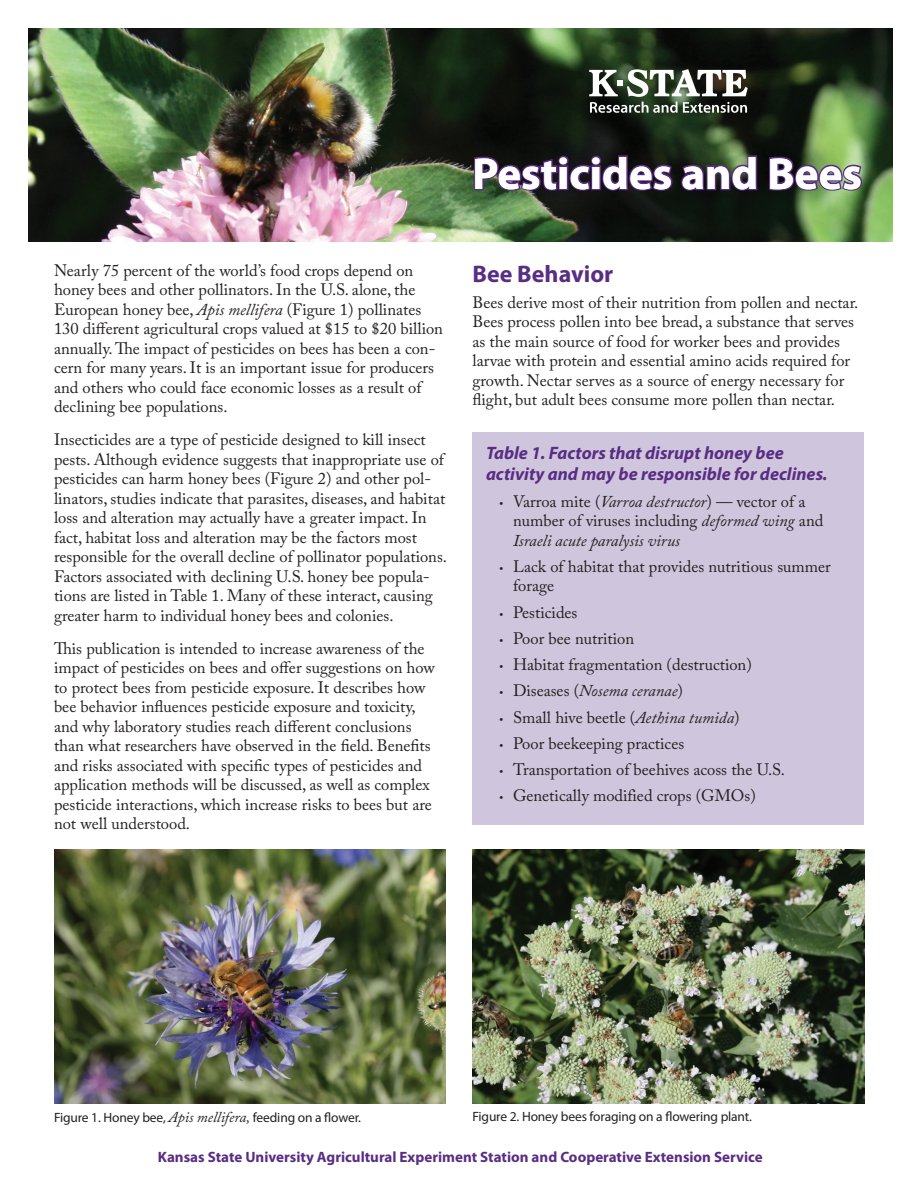
<style>
.page{position:relative;width:918px;height:1188px;background:#fff}
.page>*{position:absolute;margin:0;border:0;box-sizing:border-box;transform-origin:0 0}
.t1{font:700 45px "Myriad Pro";color:#fff}
.t2{font:700 24px "Myriad Pro";color:#592d83}
.t3{font:italic 700 18px/21px "Myriad Pro";color:#592d83}
.t4{font:16.5px/19.5px "Adobe Caslon Pro";color:#231f20}
.t5{font:italic 16.5px/19.5px "Adobe Caslon Pro";color:#231f20}
.t6{font:700 15px "Myriad Pro";color:#592d83}
.t7{font:13.5px "Myriad Pro";letter-spacing:-.01em;color:#231f20}
.s1{font-style:italic}
.s2{font-family:"Myriad Pro";font-style:normal;font-size:13.5px}
.s3{font-style:normal}
.s4{font-family:"Myriad Pro";font-size:13.5px}
.s5{font-family:"Adobe Caslon Pro";font-style:italic;font-size:15px}
</style>
<div class="page">
<div style="left:472px;top:432px;width:392px;height:393px;background:#cfc6dd"></div>
<img style="left:28px;top:28px;width:864px;height:214px">
<svg style="left:472px;top:154px;width:202px;height:39px;background:#312340"></svg>
<svg style="left:680px;top:154px;width:79px;height:38px;background:#3a3346"></svg>
<svg style="left:767px;top:154px;width:97px;height:38px;background:#59585e"></svg>
<svg style="left:589px;top:69px;width:159px;height:44px"></svg>
<img style="left:54px;top:849px;width:392px;height:255px">
<img style="left:472px;top:849px;width:392px;height:255px">
<h1 class="t1" style="left:472px;top:144px;width:391px">Pesticides and Bees</h1>
<p class="t4" style="left:54px;top:260px;width:391px">Nearly 75 percent of the world’s food crops depend on honey bees and other pollinators. In the U.S. alone, the European honey bee, <span class="s1">Apis mellifera</span> (Figure 1) pollinates 130 different agricultural crops valued at $15 to $20 billion annually. The impact of pesticides on bees has been a con&shy;cern for many years. It is an important issue for producers and others who could face economic losses as a result of declining bee populations.</p>
<p class="t4" style="left:54px;top:430px;width:395px">Insecticides are a type of pesticide designed to kill insect pests. Although evidence suggests that inappropriate use of pesticides can harm honey bees (Figure 2) and other pol&shy;linators, studies indicate that parasites, diseases, and habitat loss and alteration may actually have a greater impact. In fact, habitat loss and alteration may be the factors most responsible for the overall decline of pollinator populations.<br>Factors associated with declining U.S. honey bee popula&shy;tions are listed in Table 1. Many of these interact, causing greater harm to individual honey bees and colonies.</p>
<p class="t4" style="left:54px;top:638px;width:382px">This publication is intended to increase awareness of the impact of pesticides on bees and offer suggestions on how to protect bees from pesticide exposure. It describes how bee behavior influences pesticide exposure and toxicity, and why laboratory studies reach different conclusions than what researchers have observed in the field. Benefits and risks associated with specific types of pesticides and application methods will be discussed, as well as complex pesticide interactions, which increase risks to bees but are not well understood.</p>
<h2 class="t2" style="left:472px;top:258px;width:142px">Bee Behavior</h2>
<p class="t4" style="left:472px;top:292px;width:387px">Bees derive most of their nutrition from pollen and nectar.<br>Bees process pollen into bee bread, a substance that serves as the main source of food for worker bees and provides larvae with protein and essential amino acids required for growth. Nectar serves as a source of energy necessary for flight, but adult bees consume more pollen than nectar.</p>
<p class="t3" style="left:486px;top:442px;width:343px">Table 1. Factors that disrupt honey bee activity and may be responsible for declines.</p>
<p class="t5" style="left:513px;top:491px;width:312px;text-indent:-14px"><span class="s2">•</span> <span class="s3">Varroa mite (</span>Varroa destructor<span class="s3">) — vector of a number of viruses including</span> deformed wing <span class="s3">and<br></span>Israeli acute paralysis virus</p>
<p class="t4" style="left:513px;top:556px;width:319px;text-indent:-14px"><span class="s4">•</span> Lack of habitat that provides nutritious summer forage</p>
<p class="t4" style="left:500px;top:602px;width:80px"><span class="s4">•</span> Pesticides</p>
<p class="t4" style="left:500px;top:628px;width:136px"><span class="s4">•</span> Poor bee nutrition</p>
<p class="t4" style="left:500px;top:655px;width:254px"><span class="s4">•</span> Habitat fragmentation (destruction)</p>
<p class="t5" style="left:500px;top:681px;width:185px"><span class="s2">•</span> <span class="s3">Diseases (</span>Nosema ceranae<span class="s3">)</span></p>
<p class="t4" style="left:500px;top:707px;width:242px"><span class="s4">•</span> Small hive beetle (<span class="s1">Aethina tumida</span>)</p>
<p class="t4" style="left:500px;top:733px;width:186px"><span class="s4">•</span> Poor beekeeping practices</p>
<p class="t4" style="left:500px;top:760px;width:287px"><span class="s4">•</span> Transportation of beehives acoss the U.S.</p>
<p class="t4" style="left:500px;top:786px;width:258px"><span class="s4">•</span> Genetically modified crops (GMOs)</p>
<p class="t7" style="left:54px;top:1109px;width:309px">Figure 1. Honey bee, <span class="s5">Apis mellifera,</span> feeding on a flower.</p>
<p class="t7" style="left:472px;top:1108px;width:281px">Figure 2. Honey bees foraging on a flowering plant.</p>
<p class="t6" style="left:158px;top:1147px;width:607px">Kansas State University Agricultural Experiment Station and Cooperative Extension Service</p>
</div>
